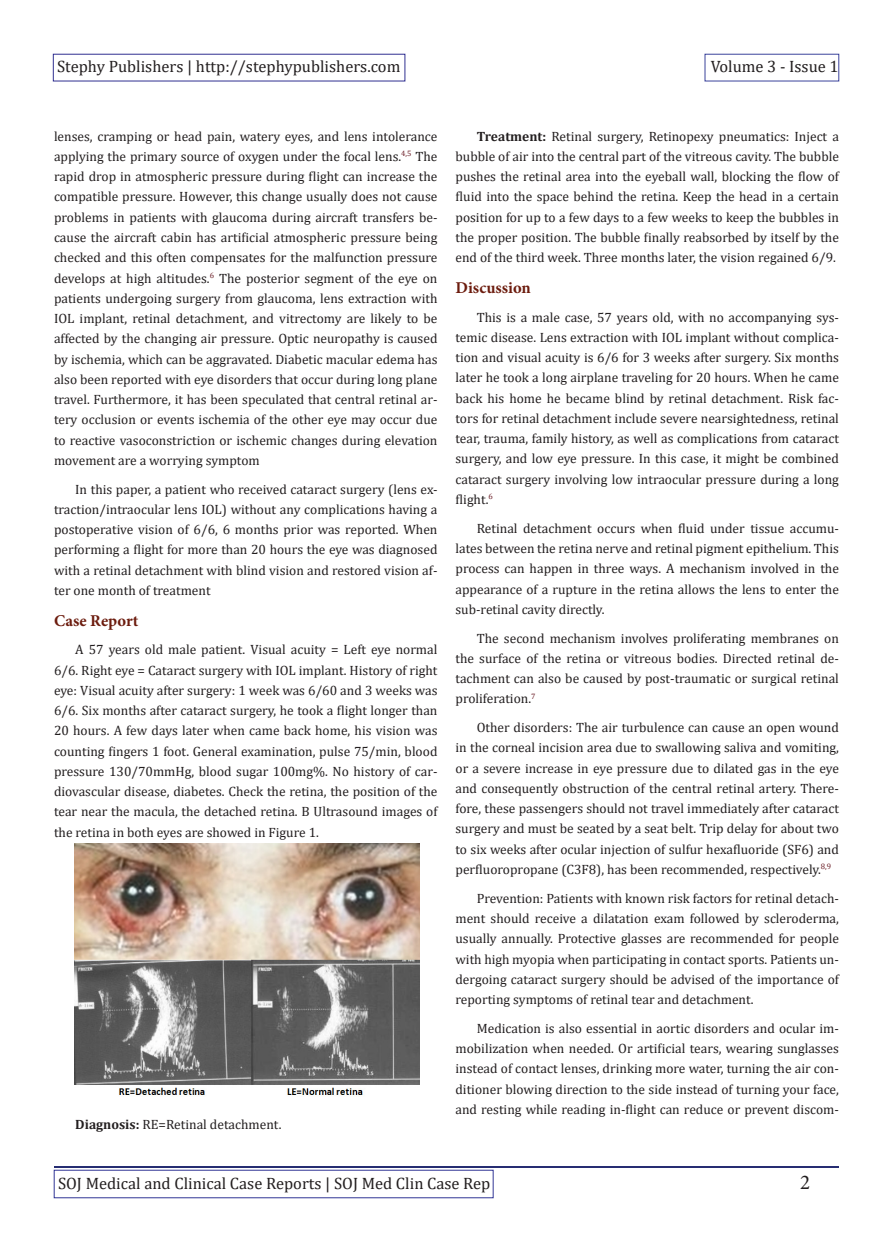
<style>
.page{position:relative;width:893px;height:1255px;background:#fff}
.page>*{position:absolute;margin:0;border:0;box-sizing:border-box;transform-origin:0 0}
.t1{font:21px "Minion Pro";color:#231f20}
.t2{font:16.5px "Cambria";color:#231f20}
.t3{font:700 16.5px "Minion Pro";color:#6c1c0e}
.t4{font:13.5px/20.2px "Cambria";color:#231f20;text-align:justify}
.s1{font-weight:700}
</style>
<div class="page">
<div style="left:53px;top:54px;width:352px;height:27px;border:1px solid #302f90"></div>
<div style="left:705px;top:54px;width:134px;height:27px;border:1px solid #3b439b"></div>
<hr style="left:54px;top:1165px;width:785px;height:2px;background:#262d72">
<div style="left:54px;top:1169px;width:439px;height:28px;border:1px solid #303595"></div>
<img style="left:74px;top:843px;width:346px;height:253px">
<p class="t2" style="left:57px;top:56px;width:345px">Stephy Publishers | http://stephypublishers.com</p>
<p class="t2" style="left:711px;top:56px;width:129px">Volume 3 - Issue 1</p>
<p class="t4" style="left:54px;top:126px;width:385px">lenses, cramping or head pain, watery eyes, and lens intolerance applying the primary source of oxygen under the focal lens.<sup>4,5</sup> The rapid drop in atmospheric pressure during flight can increase the compatible pressure. However, this change usually does not cause problems in patients with glaucoma during aircraft transfers be&shy;cause the aircraft cabin has artificial atmospheric pressure being checked and this often compensates for the malfunction pressure develops at high altitudes.<sup>6</sup> The posterior segment of the eye on patients undergoing surgery from glaucoma, lens extraction with IOL implant, retinal detachment, and vitrectomy are likely to be affected by the changing air pressure. Optic neuropathy is caused by ischemia, which can be aggravated. Diabetic macular edema has also been reported with eye disorders that occur during long plane travel. Furthermore, it has been speculated that central retinal ar&shy;tery occlusion or events ischemia of the other eye may occur due to reactive vasoconstriction or ischemic changes during elevation movement are a worrying symptom</p>
<p class="t4" style="left:54px;top:479px;width:385px;text-indent:21px">In this paper, a patient who received cataract surgery (lens ex&shy;traction/intraocular lens IOL) without any complications having a postoperative vision of 6/6, 6 months prior was reported. When performing a flight for more than 20 hours the eye was diagnosed with a retinal detachment with blind vision and restored vision af&shy;ter one month of treatment</p>
<p class="t3" style="left:54px;top:608px;width:86px">Case Report</p>
<p class="t4" style="left:54px;top:639px;width:385px;text-indent:21px">A 57 years old male patient. Visual acuity = Left eye normal 6/6. Right eye = Cataract surgery with IOL implant. History of right eye: Visual acuity after surgery: 1 week was 6/60 and 3 weeks was 6/6. Six months after cataract surgery, he took a flight longer than 20 hours. A few days later when came back home, his vision was counting fingers 1 foot. General examination, pulse 75/min, blood pressure 130/70mmHg, blood sugar 100mg%. No history of car&shy;diovascular disease, diabetes. Check the retina, the position of the tear near the macula, the detached retina. B Ultrasound images of the retina in both eyes are showed in Figure 1.</p>
<p class="t4" style="left:75px;top:1113px;width:208px"><span class="s1">Diagnosis:</span> RE=Retinal detachment.</p>
<p class="t4" style="left:455px;top:126px;width:385px;text-indent:21px"><span class="s1">Treatment:</span> Retinal surgery, Retinopexy pneumatics: Inject a bubble of air into the central part of the vitreous cavity. The bubble pushes the retinal area into the eyeball wall, blocking the flow of fluid into the space behind the retina. Keep the head in a certain position for up to a few days to a few weeks to keep the bubbles in the proper position. The bubble finally reabsorbed by itself by the end of the third week. Three months later, the vision regained 6/9.</p>
<p class="t3" style="left:455px;top:276px;width:77px">Discussion</p>
<p class="t4" style="left:455px;top:307px;width:385px;text-indent:21px">This is a male case, 57 years old, with no accompanying sys&shy;temic disease. Lens extraction with IOL implant without complica&shy;tion and visual acuity is 6/6 for 3 weeks after surgery. Six months later he took a long airplane traveling for 20 hours. When he came back his home he became blind by retinal detachment. Risk fac&shy;tors for retinal detachment include severe nearsightedness, retinal tear, trauma, family history, as well as complications from cataract surgery, and low eye pressure. In this case, it might be combined cataract surgery involving low intraocular pressure during a long flight.<sup>6</sup></p>
<p class="t4" style="left:455px;top:518px;width:385px;text-indent:21px">Retinal detachment occurs when fluid under tissue accumu&shy;lates between the retina nerve and retinal pigment epithelium. This process can happen in three ways. A mechanism involved in the appearance of a rupture in the retina allows the lens to enter the sub-retinal cavity directly.</p>
<p class="t4" style="left:455px;top:627px;width:385px;text-indent:21px">The second mechanism involves proliferating membranes on the surface of the retina or vitreous bodies. Directed retinal de&shy;tachment can also be caused by post-traumatic or surgical retinal proliferation.<sup>7</sup></p>
<p class="t4" style="left:455px;top:717px;width:385px;text-indent:21px">Other disorders: The air turbulence can cause an open wound in the corneal incision area due to swallowing saliva and vomiting, or a severe increase in eye pressure due to dilated gas in the eye and consequently obstruction of the central retinal artery. There&shy;fore, these passengers should not travel immediately after cataract surgery and must be seated by a seat belt. Trip delay for about two to six weeks after ocular injection of sulfur hexafluoride (SF6) and perfluoropropane (C3F8), has been recommended, respectively.<sup>8,9</sup></p>
<p class="t4" style="left:455px;top:887px;width:385px;text-indent:21px">Prevention: Patients with known risk factors for retinal detach&shy;ment should receive a dilatation exam followed by scleroderma, usually annually. Protective glasses are recommended for people with high myopia when participating in contact sports. Patients un&shy;dergoing cataract surgery should be advised of the importance of reporting symptoms of retinal tear and detachment.</p>
<p class="t4" style="left:455px;top:1017px;width:385px;text-indent:21px">Medication is also essential in aortic disorders and ocular im&shy;mobilization when needed. Or artificial tears, wearing sunglasses instead of contact lenses, drinking more water, turning the air con&shy;ditioner blowing direction to the side instead of turning your face, and resting while reading in-flight can reduce or prevent discom-</p>
<p class="t2" style="left:58px;top:1173px;width:434px">SOJ Medical and Clinical Case Reports | SOJ Med Clin Case Rep</p>
<p class="t1" style="left:800px;top:1167px;width:11px">2</p>
</div>
